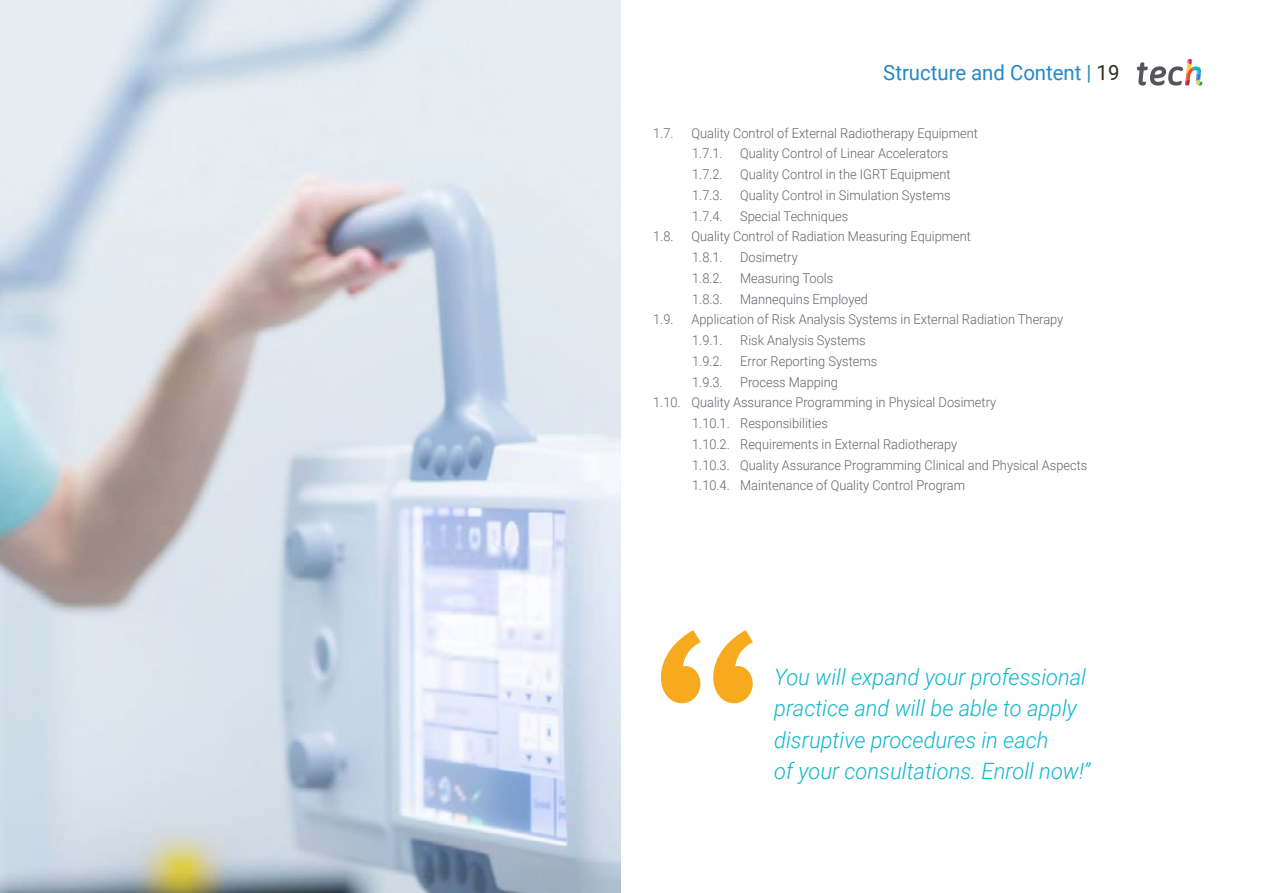
<style>
.page{position:relative;width:1263px;height:893px;background:#fff}
.page>*{position:absolute;margin:0;border:0;box-sizing:border-box;transform-origin:0 0}
.t1{font:italic 300 22.5px/31.5px "Roboto";color:#0fb6cf}
.t2{font:21px "Roboto";color:#2488c9}
.t3{font:300 13.5px/20.7px "Roboto";color:#61646a;scale:.95 1}
.s1{color:#312e20}
</style>
<div class="page">
<img style="left:0;top:0;width:621px;height:893px">
<svg style="left:661px;top:630px;width:92px;height:73px"></svg>
<svg style="left:1137px;top:59px;width:65px;height:27px"></svg>
<h2 class="t2" style="left:883px;top:57px;width:238px">Structure and Content | <span class="s1">19</span></h2>
<p class="t3" style="left:653px;top:122px;width:23px">1.7.</p>
<p class="t3" style="left:691px;top:122px;width:303px">Quality Control of External Radiotherapy Equipment<br>1.7.1.</p>
<p class="t3" style="left:740px;top:143px;width:221px">Quality Control of Linear Accelerators</p>
<p class="t3" style="left:692px;top:164px;width:34px">1.7.2.</p>
<p class="t3" style="left:740px;top:164px;width:223px">Quality Control in the IGRT Equipment</p>
<p class="t3" style="left:692px;top:184px;width:34px">1.7.3.</p>
<p class="t3" style="left:740px;top:184px;width:223px">Quality Control in Simulation Systems</p>
<p class="t3" style="left:692px;top:205px;width:34px">1.7.4.</p>
<p class="t3" style="left:740px;top:205px;width:115px">Special Techniques</p>
<p class="t3" style="left:653px;top:226px;width:23px">1.8.</p>
<p class="t3" style="left:691px;top:226px;width:296px">Quality Control of Radiation Measuring Equipment<br>1.8.1.</p>
<p class="t3" style="left:740px;top:247px;width:62px">Dosimetry</p>
<p class="t3" style="left:692px;top:267px;width:34px">1.8.2.</p>
<p class="t3" style="left:740px;top:267px;width:100px">Measuring Tools</p>
<p class="t3" style="left:692px;top:288px;width:34px">1.8.3.</p>
<p class="t3" style="left:740px;top:288px;width:136px">Mannequins Employed</p>
<p class="t3" style="left:653px;top:309px;width:23px">1.9.</p>
<p class="t3" style="left:691px;top:309px;width:393px">Application of Risk Analysis Systems in External Radiation Therapy<br>1.9.1.</p>
<p class="t3" style="left:740px;top:330px;width:134px">Risk Analysis Systems</p>
<p class="t3" style="left:692px;top:350px;width:34px">1.9.2.</p>
<p class="t3" style="left:740px;top:350px;width:146px">Error Reporting Systems</p>
<p class="t3" style="left:692px;top:371px;width:34px">1.9.3.</p>
<p class="t3" style="left:740px;top:371px;width:104px">Process Mapping</p>
<p class="t3" style="left:653px;top:392px;width:363px">1.10. Quality Assurance Programming in Physical Dosimetry</p>
<p class="t3" style="left:692px;top:413px;width:144px">1.10.1. Responsibilities</p>
<p class="t3" style="left:692px;top:433px;width:280px">1.10.2. Requirements in External Radiotherapy</p>
<p class="t3" style="left:692px;top:454px;width:417px">1.10.3. Quality Assurance Programming Clinical and Physical Aspects</p>
<p class="t3" style="left:692px;top:475px;width:289px">1.10.4. Maintenance of Quality Control Program</p>
<h1 class="t1" style="left:774px;top:660px;width:318px">You will expand your professional practice and will be able to apply disruptive procedures in each<br>of your consultations. Enroll now!”</h1>
</div>
